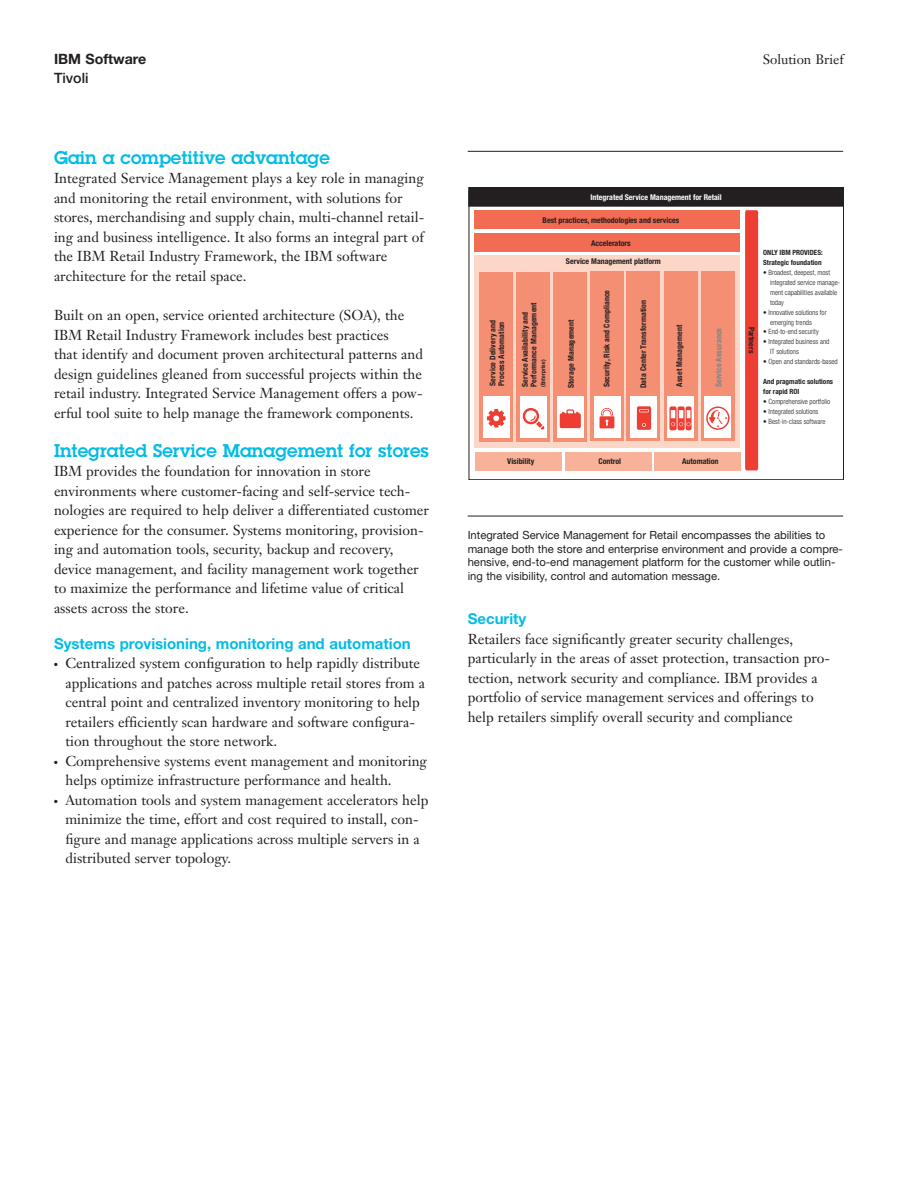
<style>
.page{position:relative;width:918px;height:1188px;background:#fff}
.page>*{position:absolute;margin:0;border:0;box-sizing:border-box;transform-origin:0 0}
.t1{font:600 18px "Lubalin Graph Std";color:#02bce5}
.t2{font:700 15px "Helvetica Neue";color:#02bce5}
.t3{font:14.25px/19.5px "Janson Text";color:#231f20}
.t4{font:700 14.25px "Helvetica Neue";color:#231f20}
.t5{font:500 14.25px "Helvetica Neue";color:#231f20}
.t6{font:13.5px "Janson Text";color:#231f20}
.t7{font:11.25px/13.5px "Helvetica Neue";color:#231f20}
.t8{font:700 condensed 7.95px/8.7px "Helvetica Neue";letter-spacing:.01em;color:#231f20}
.t9{font:700 condensed 7.95px "Helvetica Neue";color:#fff}
.t10{font:700 condensed 7.95px "Helvetica Neue";letter-spacing:.01em;color:#808285}
.t11{font:300 condensed 7.2px/9.9px "Helvetica Neue";color:#231f20}
.t12{font:700 condensed 7.2px/9.9px "Helvetica Neue";color:#231f20}
.t13{font:700 condensed 5.7px "Helvetica Neue";letter-spacing:.01em;color:#231f20}
</style>
<div class="page">
<div style="left:469px;top:188px;width:375px;height:18px;background:#231f20"></div>
<div style="left:469px;top:187px;width:375px;height:19px;border:1px solid #231f20"></div>
<svg style="left:745px;top:210px;width:13px;height:260px;background:#ee3f35"></svg>
<div style="left:475px;top:211px;width:265px;height:18px;background:#f26b53"></div>
<div style="left:475px;top:452px;width:87px;height:18px;background:#f9b29a"></div>
<div style="left:565px;top:452px;width:87px;height:18px;background:#f9b29a"></div>
<div style="left:654px;top:452px;width:87px;height:18px;background:#f9b29a"></div>
<div style="left:475px;top:233px;width:265px;height:18px;background:#f26b53"></div>
<div style="left:475px;top:255px;width:265px;height:193px;background:#fcd6c7"></div>
<div style="left:516px;top:272px;width:34px;height:170px;background:#f58f74"></div>
<div style="left:479px;top:272px;width:34px;height:170px;background:#f58f74"></div>
<div style="left:553px;top:272px;width:34px;height:170px;background:#f58f74"></div>
<div style="left:590px;top:272px;width:34px;height:169px;background:#f58f74"></div>
<div style="left:627px;top:272px;width:33px;height:169px;background:#f58f74"></div>
<div style="left:664px;top:272px;width:33px;height:169px;background:#f58f74"></div>
<div style="left:701px;top:272px;width:34px;height:169px;background:#f58f74"></div>
<div style="left:483px;top:396px;width:27px;height:42px;background:#fff"></div>
<div style="left:520px;top:396px;width:27px;height:42px;background:#fff"></div>
<div style="left:557px;top:396px;width:27px;height:42px;background:#fff"></div>
<div style="left:594px;top:396px;width:27px;height:42px;background:#fff"></div>
<div style="left:630px;top:396px;width:27px;height:42px;background:#fff"></div>
<div style="left:667px;top:396px;width:27px;height:42px;background:#fff"></div>
<div style="left:705px;top:396px;width:26px;height:42px;background:#fff"></div>
<svg style="left:487px;top:409px;width:19px;height:19px"></svg>
<svg style="left:522px;top:408px;width:23px;height:22px"></svg>
<svg style="left:562px;top:409px;width:16px;height:4px"></svg>
<div style="left:560px;top:413px;width:21px;height:15px;background:#ee3e34;border-radius:2px"></div>
<svg style="left:600px;top:408px;width:14px;height:20px"></svg>
<div style="left:637px;top:406px;width:14px;height:24px;background:#ee3e34;border-radius:2px"></div>
<svg style="left:642px;top:423px;width:4px;height:4px"></svg>
<svg style="left:639px;top:409px;width:10px;height:3px"></svg>
<div style="left:678px;top:406px;width:7px;height:24px;background:#ee3e34;border-radius:2px"></div>
<svg style="left:669px;top:406px;width:8px;height:24px"></svg>
<div style="left:686px;top:406px;width:6px;height:24px;background:#ee3e34;border-radius:2px"></div>
<svg style="left:671px;top:410px;width:20px;height:16px"></svg>
<svg style="left:706px;top:406px;width:24px;height:24px"></svg>
<hr style="left:468px;top:151px;width:375px;height:1px;background:#231f20">
<hr style="left:468px;top:516px;width:375px;height:1px;background:#231f20">
<p class="t4" style="left:54px;top:54px;width:94px">IBM Software</p>
<p class="t6" style="left:763px;top:54px;width:82px">Solution Brief</p>
<p class="t5" style="left:54px;top:73px;width:36px">Tivoli</p>
<p class="t1" style="left:54px;top:151px;width:277px">Gain a competitive advantage</p>
<p class="t3" style="left:54px;top:170px;width:372px">Integrated Service Management plays a key role in managing and monitoring the retail environment, with solutions for stores, merchandising and supply chain, multi-channel retail&shy;ing and business intelligence. It also forms an integral part of the IBM Retail Industry Framework, the IBM software architecture for the retail space.</p>
<p class="t3" style="left:54px;top:307px;width:371px">Built on an open, service oriented architecture (SOA), the IBM Retail Industry Framework includes best practices<br>that identify and document proven architectural patterns and design guidelines gleaned from successful projects within the retail industry. Integrated Service Management offers a pow&shy;erful tool suite to help manage the framework components.</p>
<p class="t1" style="left:54px;top:444px;width:376px">Integrated Service Management for stores</p>
<p class="t3" style="left:54px;top:463px;width:377px">IBM provides the foundation for innovation in store environments where customer-facing and self-service tech&shy;nologies are required to help deliver a differentiated customer experience for the consumer. Systems monitoring, provision&shy;ing and automation tools, security, backup and recovery, device management, and facility management work together to maximize the performance and lifetime value of critical assets across the store.</p>
<p class="t2" style="left:54px;top:638px;width:358px">Systems provisioning, monitoring and automation</p>
<p class="t3" style="left:65px;top:655px;width:361px;text-indent:-11px">● Centralized system configuration to help rapidly distribute applications and patches across multiple retail stores from a central point and centralized inventory monitoring to help retailers efficiently scan hardware and software configura&shy;tion throughout the store network.</p>
<p class="t3" style="left:65px;top:753px;width:363px;text-indent:-11px">● Comprehensive systems event management and monitoring helps optimize infrastructure performance and health.</p>
<p class="t3" style="left:65px;top:792px;width:364px;text-indent:-11px">● Automation tools and system management accelerators help minimize the time, effort and cost required to install, con&shy;figure and manage applications across multiple servers in a distributed server topology.</p>
<p class="t9" style="left:591px;top:194px;width:133px">Integrated Service Management for Retail</p>
<p class="t8" style="left:489px;top:386px;width:67px;rotate:-90deg">Service Delivery and<br>Process Automation</p>
<p class="t8" style="left:543px;top:217px;width:138px">Best practices, methodologies and services</p>
<p class="t8" style="left:591px;top:239px;width:41px">Accelerators</p>
<p class="t8" style="left:521px;top:387px;width:86px;rotate:-90deg">Service Availability and<br>Performance Management</p>
<p class="t13" style="left:541px;top:387px;width:29px;rotate:-90deg">(Enterprise)</p>
<p class="t8" style="left:566px;top:258px;width:96px">Service Management platform</p>
<p class="t12" style="left:763px;top:248px;width:61px">ONLY IBM PROVIDES:<br>Strategic foundation</p>
<p class="t11" style="left:770px;top:268px;width:72px;text-indent:-7px">• Broadest, deepest, most integrated service manage&shy;ment capabilities available today</p>
<p class="t11" style="left:770px;top:308px;width:58px;text-indent:-7px">• Innovative solutions for emerging trends</p>
<p class="t11" style="left:763px;top:328px;width:57px">• End-to-end security</p>
<p class="t11" style="left:770px;top:338px;width:61px;text-indent:-7px">• Integrated business and<br>IT solutions</p>
<p class="t11" style="left:763px;top:358px;width:76px">• Open and standards-based</p>
<p class="t12" style="left:763px;top:377px;width:71px">And pragmatic solutions for rapid ROI</p>
<p class="t11" style="left:763px;top:397px;width:68px">• Comprehensive portfolio</p>
<p class="t11" style="left:763px;top:407px;width:57px">• Integrated solutions</p>
<p class="t11" style="left:763px;top:417px;width:64px">• Best-in-class software</p>
<p class="t8" style="left:603px;top:387px;width:99px;rotate:-90deg">Security, Risk and Compliance</p>
<p class="t8" style="left:640px;top:388px;width:90px;rotate:-90deg">Data Center Transformation</p>
<p class="t8" style="left:567px;top:388px;width:70px;rotate:-90deg">Storage Management</p>
<p class="t8" style="left:676px;top:387px;width:63px;rotate:-90deg">Asset Management</p>
<p class="t10" style="left:716px;top:387px;width:61px;rotate:-90deg">Service Assurance</p>
<p class="t8" style="left:755px;top:327px;width:28px;rotate:90deg">Partners</p>
<p class="t8" style="left:507px;top:458px;width:28px">Visibility</p>
<p class="t8" style="left:598px;top:458px;width:24px">Control</p>
<p class="t8" style="left:682px;top:458px;width:38px">Automation</p>
<p class="t7" style="left:468px;top:530px;width:377px">Integrated Service Management for Retail encompasses the abilities to manage both the store and enterprise environment and provide a compre&shy;hensive, end-to-end management platform for the customer while outlin&shy;ing the visibility, control and automation message.</p>
<p class="t2" style="left:468px;top:614px;width:60px">Security</p>
<p class="t3" style="left:468px;top:630px;width:364px">Retailers face significantly greater security challenges, particularly in the areas of asset protection, transaction pro&shy;tection, network security and compliance. IBM provides a portfolio of service management services and offerings to help retailers simplify overall security and compliance</p>
</div>
